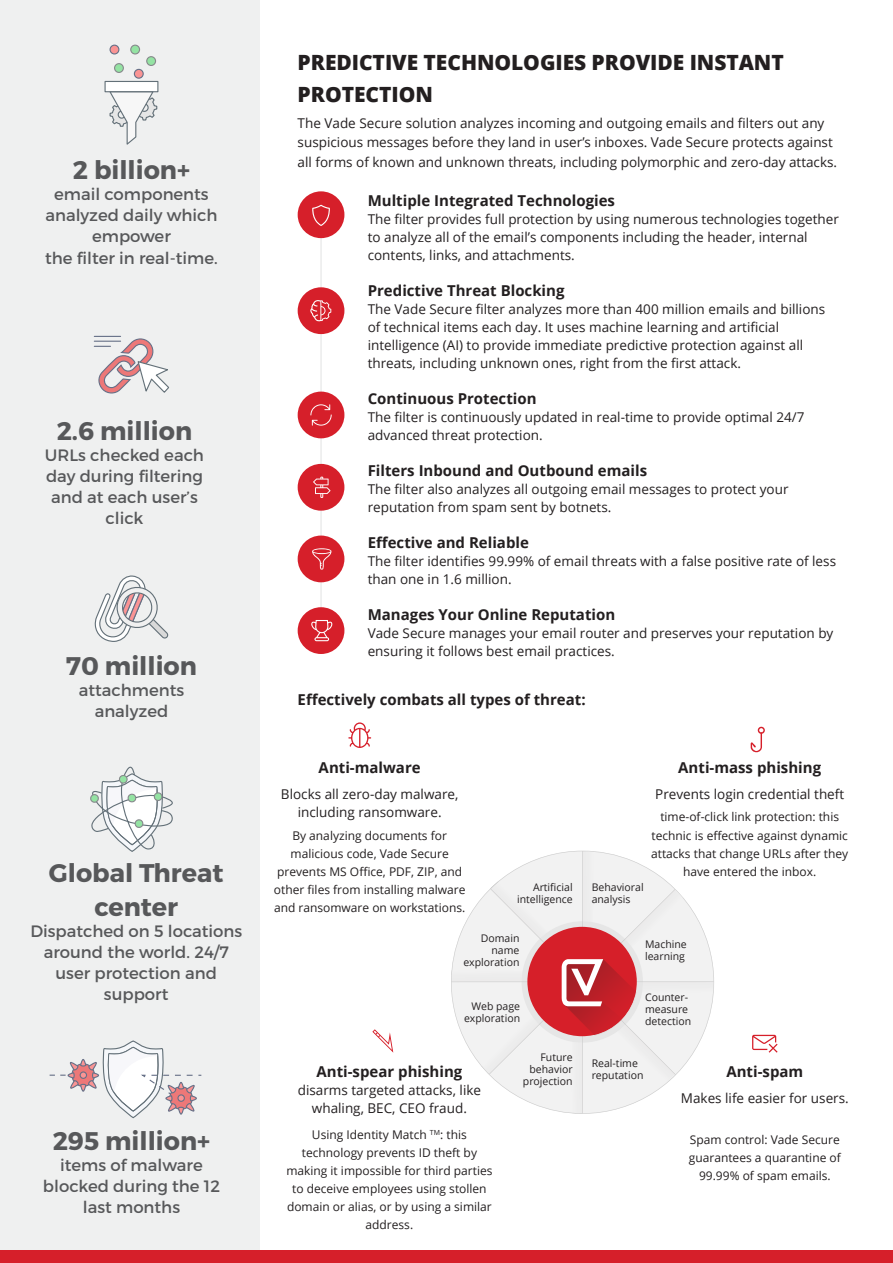
<style>
.page{position:relative;width:893px;height:1263px;background:#fff}
.page>*{position:absolute;margin:0;border:0;box-sizing:border-box;transform-origin:0 0}
.t1{font:700 25.5px/34.5px "Montserrat";color:#57585a;text-align:center}
.t2{font:800 21px/31.5px "Open Sans";letter-spacing:-.005em;color:#231f20}
.t3{font:16.5px/21px "Montserrat";color:#57585a;text-align:center}
.t4{font:700 15px "Open Sans";color:#231f20}
.t5{font:13.5px/18px "Open Sans";color:#231f20}
.t6{font:12px/18px "Open Sans";color:#231f20;text-align:center}
.t7{font:10.5px/12px "Open Sans";color:#231f20;text-align:right}
</style>
<div class="page">
<hr style="left:320px;top:236px;width:2px;height:379px;background:#bcbdc0">
<div style="left:298px;top:287px;width:46px;height:47px;background:#d61f2a;border-radius:50%"></div>
<div style="left:298px;top:191px;width:46px;height:47px;background:#d61f2a;border-radius:50%"></div>
<svg style="left:310px;top:300px;width:21px;height:21px"></svg>
<svg style="left:312px;top:205px;width:18px;height:21px"></svg>
<div style="left:298px;top:464px;width:46px;height:47px;background:#d61f2a;border-radius:50%"></div>
<svg style="left:313px;top:477px;width:17px;height:21px"></svg>
<div style="left:298px;top:392px;width:46px;height:46px;background:#d61f2a;border-radius:50%"></div>
<svg style="left:310px;top:404px;width:22px;height:22px"></svg>
<div style="left:298px;top:535px;width:46px;height:47px;background:#d61f2a;border-radius:50%"></div>
<svg style="left:312px;top:548px;width:19px;height:22px"></svg>
<div style="left:298px;top:607px;width:46px;height:47px;background:#d61f2a;border-radius:50%"></div>
<svg style="left:311px;top:620px;width:21px;height:21px"></svg>
<div style="left:0;top:0;width:260px;height:1263px;background:#eff0f0"></div>
<div style="left:0;top:1250px;width:893px;height:13px;background:#d61f2a"></div>
<svg style="left:50px;top:1040px;width:152px;height:79px"></svg>
<svg style="left:90px;top:766px;width:83px;height:86px"></svg>
<div style="left:105px;top:81px;width:53px;height:11px;background:#fff;border:1px solid #637078"></div>
<svg style="left:109px;top:90px;width:49px;height:55px"></svg>
<div style="left:115px;top:64px;width:8px;height:8px;background:#94e3a3;border-radius:50%"></div>
<div style="left:114px;top:63px;width:10px;height:10px;border:1px solid #87898c;border-radius:50%"></div>
<div style="left:147px;top:57px;width:9px;height:8px;background:#94e3a3;border-radius:50%"></div>
<div style="left:146px;top:56px;width:10px;height:10px;border:1px solid #87898c;border-radius:50%"></div>
<div style="left:131px;top:45px;width:9px;height:9px;background:#94e3a3;border-radius:50%"></div>
<div style="left:130px;top:45px;width:10px;height:10px;border:1px solid #87898c;border-radius:50%"></div>
<div style="left:134px;top:69px;width:9px;height:9px;background:#fa9494;border-radius:50%"></div>
<div style="left:134px;top:69px;width:10px;height:10px;border:1px solid #667087;border-radius:50%"></div>
<div style="left:110px;top:45px;width:9px;height:9px;background:#fa9494;border-radius:50%"></div>
<div style="left:110px;top:45px;width:9px;height:10px;border:1px solid #667087;border-radius:50%"></div>
<svg style="left:94px;top:336px;width:75px;height:58px"></svg>
<svg style="left:94px;top:576px;width:75px;height:66px"></svg>
<svg style="left:348px;top:722px;width:23px;height:26px"></svg>
<svg style="left:372px;top:1029px;width:21px;height:24px"></svg>
<svg style="left:751px;top:727px;width:14px;height:25px"></svg>
<svg style="left:752px;top:1035px;width:26px;height:18px"></svg>
<svg style="left:451px;top:851px;width:263px;height:263px"></svg>
<img style="left:583px;top:852px;width:11px;height:21px">
<img style="left:571px;top:1091px;width:11px;height:22px">
<img style="left:452px;top:970px;width:21px;height:11px">
<img style="left:691px;top:982px;width:22px;height:11px">
<hr style="left:582px;top:851px;width:1px;height:280px;background:#ccc">
<svg style="left:475px;top:873px;width:216px;height:218px;fill:#f2f2f2"></svg>
<hr style="left:434px;top:981px;width:297px;height:1px;background:#ccc">
<div style="left:527px;top:927px;width:110px;height:109px;background:#d61f29;border-radius:50%"></div>
<img style="left:564px;top:959px;width:72px;height:76px">
<img style="left:622px;top:1019px;width:1px;height:16px">
<img style="left:566px;top:1001px;width:56px;height:34px">
<svg style="left:561px;top:959px;width:42px;height:47px;background:#d18084"></svg>
<p class="t1" style="left:73px;top:153px;width:119px">2 billion+</p>
<p class="t3" style="left:45px;top:183px;width:174px">email components analyzed daily which empower</p>
<p class="t3" style="left:45px;top:248px;width:174px">the filter in real-time.</p>
<p class="t1" style="left:57px;top:414px;width:137px">2.6 million</p>
<p class="t3" style="left:45px;top:444px;width:161px">URLs checked each day during filtering and at each user’s click</p>
<p class="t1" style="left:66px;top:649px;width:133px">70 million</p>
<p class="t3" style="left:79px;top:679px;width:107px">attachments analyzed</p>
<p class="t1" style="left:49px;top:856px;width:176px">Global Threat center</p>
<p class="t3" style="left:30px;top:921px;width:213px">Dispatched on 5 locations around the world. 24/7 user protection and support</p>
<p class="t1" style="left:53px;top:1123px;width:159px">295 million+</p>
<p class="t3" style="left:43px;top:1154px;width:179px">items of malware blocked during the 12 last months</p>
<p class="t2" style="left:298px;top:46px;width:488px">PREDICTIVE TECHNOLOGIES PROVIDE INSTANT<br>PROTECTION</p>
<p class="t5" style="left:298px;top:113px;width:541px;line-height:19.5px">The Vade Secure solution analyzes incoming and outgoing emails and filters out any suspicious messages before they land in user’s inboxes. Vade Secure protects against all forms of known and unknown threats, including polymorphic and zero-day attacks.</p>
<p class="t4" style="left:368px;top:190px;width:249px">Multiple Integrated Technologies</p>
<p class="t5" style="left:368px;top:210px;width:473px">The filter provides full protection by using numerous technologies together to analyze all of the email’s components including the header, internal contents, links, and attachments.</p>
<p class="t4" style="left:368px;top:280px;width:198px">Predictive Threat Blocking</p>
<p class="t5" style="left:368px;top:300px;width:459px">The Vade Secure filter analyzes more than 400 million emails and billions of technical items each day. It uses machine learning and artificial intelligence (AI) to provide immediate predictive protection against all threats, including unknown ones, right from the first attack.</p>
<p class="t4" style="left:368px;top:388px;width:170px">Continuous Protection</p>
<p class="t5" style="left:368px;top:408px;width:438px">The filter is continuously updated in real-time to provide optimal 24/7 advanced threat protection.</p>
<p class="t4" style="left:368px;top:460px;width:281px">Filters Inbound and Outbound emails</p>
<p class="t5" style="left:368px;top:480px;width:422px">The filter also analyzes all outgoing email messages to protect your reputation from spam sent by botnets.</p>
<p class="t4" style="left:368px;top:532px;width:163px">Effective and Reliable</p>
<p class="t5" style="left:368px;top:552px;width:470px">The filter identifies 99.99% of email threats with a false positive rate of less than one in 1.6 million.</p>
<p class="t4" style="left:368px;top:604px;width:249px">Manages Your Online Reputation</p>
<p class="t5" style="left:368px;top:624px;width:467px">Vade Secure manages your email router and preserves your reputation by ensuring it follows best email practices.</p>
<p class="t4" style="left:298px;top:689px;width:289px">Effectively combats all types of threat:</p>
<p class="t4" style="left:319px;top:757px;width:104px">Anti-malware</p>
<p class="t5" style="left:281px;top:785px;width:179px;text-align:center">Blocks all zero-day malware, including ransomware.</p>
<p class="t6" style="left:274px;top:826px;width:193px">By analyzing documents for malicious code, Vade Secure prevents MS Office, PDF, ZIP, and other files from installing malware and ransomware on workstations.</p>
<p class="t7" style="left:517px;top:881px;width:57px">Artificial intelligence</p>
<p class="t7" style="left:592px;top:881px;width:54px;text-align:left">Behavioral analysis</p>
<p class="t4" style="left:678px;top:757px;width:144px">Anti-mass phishing</p>
<p class="t5" style="left:655px;top:785px;width:190px">Prevents login credential theft</p>
<p class="t6" style="left:651px;top:808px;width:199px">time-of-click link protection: this technic is effective against dynamic attacks that change URLs after they have entered the inbox.</p>
<p class="t7" style="left:463px;top:932px;width:58px">Domain name exploration</p>
<p class="t7" style="left:645px;top:938px;width:43px;text-align:left">Machine learning</p>
<p class="t7" style="left:464px;top:1000px;width:58px">Web page exploration</p>
<p class="t7" style="left:645px;top:991px;width:48px;text-align:left">Counter&shy;measure detection</p>
<p class="t4" style="left:316px;top:1060px;width:147px">Anti-spear phishing</p>
<p class="t5" style="left:298px;top:1080px;width:185px;text-align:center">disarms targeted attacks, like whaling, BEC, CEO fraud.</p>
<p class="t6" style="left:286px;top:1125px;width:208px">Using Identity Match <sup>TM</sup>: this technology prevents ID theft by making it impossible for third parties to deceive employees using stollen domain or alias, or by using a similar address.</p>
<p class="t7" style="left:523px;top:1051px;width:51px">Future behavior projection</p>
<p class="t7" style="left:592px;top:1057px;width:53px;text-align:left">Real-time reputation</p>
<p class="t4" style="left:726px;top:1061px;width:78px">Anti-spam</p>
<p class="t5" style="left:681px;top:1089px;width:169px">Makes life easier for users.</p>
<p class="t6" style="left:689px;top:1130px;width:154px">Spam control: Vade Secure guarantees a quarantine of<br>99.99% of spam emails.</p>
</div>
